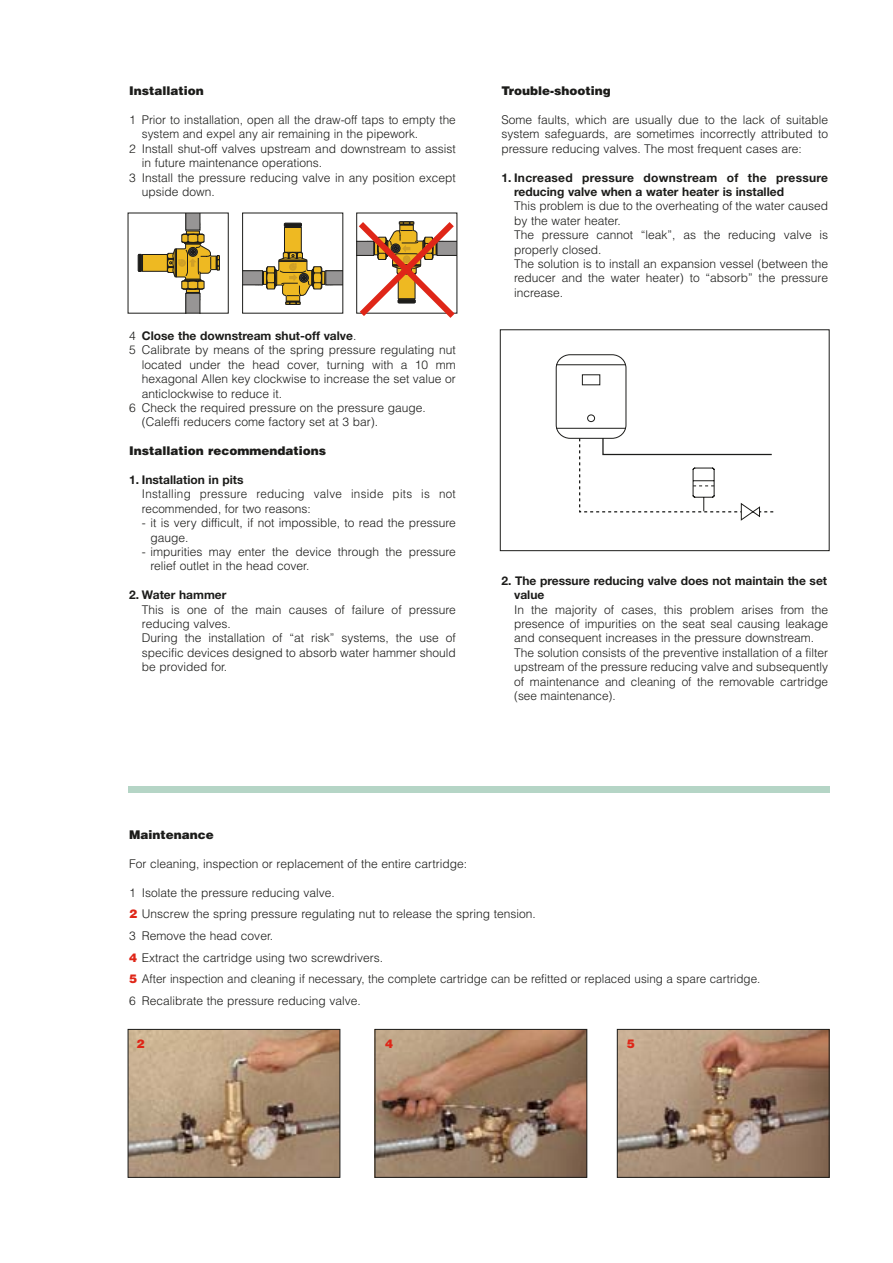
<style>
.page{position:relative;width:893px;height:1263px;background:#fff}
.page>*{position:absolute;margin:0;border:0;box-sizing:border-box;transform-origin:0 0}
.t1{font:300 12px/14.4px "Helvetica";color:#1c1c1a}
.t2{font:700 12px/14.4px "Helvetica Neue";color:#1c1c1a}
.t3{font:300 12px/14.4px "Helvetica";letter-spacing:.02em;color:#1c1c1a}
.t4{font:900 12px "Helvetica";color:#1c1c1a}
.t5{font:900 12px "Helvetica";color:#df2618}
.s1{font-family:"Helvetica";font-weight:300}
.s2{font-weight:900;color:#df2618}
</style>
<div class="page">
<img style="left:130px;top:1031px;width:208px;height:145px">
<div style="left:128px;top:1029px;width:212px;height:149px;border:1px solid #1c1c1a"></div>
<img style="left:376px;top:1031px;width:209px;height:145px">
<div style="left:374px;top:1029px;width:213px;height:149px;border:1px solid #1c1c1a"></div>
<img style="left:619px;top:1031px;width:208px;height:145px">
<div style="left:617px;top:1029px;width:212px;height:149px;border:1px solid #1c1c1a"></div>
<div style="left:128px;top:786px;width:701px;height:6px;background:#b5d5c6"></div>
<svg style="left:244px;top:223px;width:97px;height:82px"></svg>
<div style="left:242px;top:213px;width:101px;height:101px;border:1px solid #1c1c1a"></div>
<svg style="left:138px;top:215px;width:82px;height:97px"></svg>
<div style="left:556px;top:354px;width:70px;height:85px;background:#fff;border:1px solid #1c1c1a;border-radius:14px"></div>
<hr style="left:556px;top:364px;width:70px;height:1px;background:#1c1c1a">
<hr style="left:556px;top:428px;width:70px;height:1px;background:#1c1c1a">
<div style="left:587px;top:415px;width:8px;height:7px;background:#fff;border:1px solid #1c1c1a;border-radius:50%"></div>
<svg style="left:578px;top:437px;width:196px;height:84px"></svg>
<div style="left:500px;top:329px;width:329px;height:222px;border:1px solid #1c1c1a"></div>
<svg style="left:356px;top:216px;width:102px;height:102px"></svg>
<p class="t4" style="left:129px;top:87px;width:76px">Installation</p>
<p class="t1" style="left:129px;top:114px;width:328px">1 Prior to installation, open all the draw-off taps to empty the</p>
<p class="t1" style="left:142px;top:128px;width:278px">system and expel any air remaining in the pipework.</p>
<p class="t1" style="left:129px;top:142px;width:328px">2 Install shut-off valves upstream and downstream to assist</p>
<p class="t1" style="left:142px;top:157px;width:182px">in future maintenance operations.</p>
<p class="t1" style="left:129px;top:171px;width:328px">3 Install the pressure reducing valve in any position except</p>
<p class="t1" style="left:142px;top:186px;width:75px">upside down.</p>
<p class="t2" style="left:129px;top:330px;width:229px"><span class="s1">4</span> Close the downstream shut-off valve<span class="s1">.</span></p>
<p class="t1" style="left:129px;top:344px;width:328px">5 Calibrate by means of the spring pressure regulating nut</p>
<p class="t1" style="left:142px;top:358px;width:315px">located under the head cover, turning with a 10 mm</p>
<p class="t1" style="left:142px;top:373px;width:315px">hexagonal Allen key clockwise to increase the set value or</p>
<p class="t1" style="left:142px;top:387px;width:142px">anticlockwise to reduce it.</p>
<p class="t1" style="left:129px;top:402px;width:298px">6 Check the required pressure on the pressure gauge.</p>
<p class="t1" style="left:142px;top:416px;width:238px">(Caleffi reducers come factory set at 3 bar).</p>
<p class="t4" style="left:129px;top:447px;width:198px">Installation recommendations</p>
<p class="t2" style="left:129px;top:474px;width:116px">1. Installation in pits</p>
<p class="t3" style="left:142px;top:488px;width:315px">Installing pressure reducing valve inside pits is not recommended, for two reasons:</p>
<p class="t1" style="left:150px;top:517px;width:307px;text-indent:-9px">- it is very difficult, if not impossible, to read the pressure gauge.</p>
<p class="t1" style="left:150px;top:546px;width:307px;text-indent:-9px">- impurities may enter the device through the pressure relief outlet in the head cover.</p>
<p class="t2" style="left:129px;top:589px;width:99px">2. Water hammer</p>
<p class="t1" style="left:142px;top:603px;width:315px">This is one of the main causes of failure of pressure reducing valves.<br>During the installation of “at risk” systems, the use of specific devices designed to absorb water hammer should be provided for.</p>
<p class="t4" style="left:501px;top:87px;width:111px">Trouble-shooting</p>
<p class="t1" style="left:501px;top:114px;width:328px;text-align:justify">Some faults, which are usually due to the lack of suitable system safeguards, are sometimes incorrectly attributed to pressure reducing valves. The most frequent cases are:</p>
<p class="t2" style="left:514px;top:171px;width:315px;text-indent:-13px">1. Increased pressure downstream of the pressure reducing valve when a water heater is installed</p>
<p class="t1" style="left:514px;top:200px;width:315px">This problem is due to the overheating of the water caused by the water heater.<br>The pressure cannot “leak”, as the reducing valve is properly closed.<br>The solution is to install an expansion vessel (between the reducer and the water heater) to “absorb” the pressure increase.</p>
<p class="t2" style="left:514px;top:574px;width:314px;text-indent:-13px">2. The pressure reducing valve does not maintain the set value</p>
<p class="t1" style="left:514px;top:603px;width:315px">In the majority of cases, this problem arises from the presence of impurities on the seat seal causing leakage and consequent increases in the pressure downstream.<br>The solution consists of the preventive installation of a filter upstream of the pressure reducing valve and subsequently of maintenance and cleaning of the removable cartridge (see maintenance).</p>
<p class="t4" style="left:129px;top:831px;width:86px">Maintenance</p>
<p class="t1" style="left:129px;top:858px;width:339px">For cleaning, inspection or replacement of the entire cartridge:</p>
<p class="t1" style="left:129px;top:883px;width:632px;line-height:21.6px">1 Isolate the pressure reducing valve.<br><span class="s2">2</span> Unscrew the spring pressure regulating nut to release the spring tension.<br>3 Remove the head cover.<br><span class="s2">4</span> Extract the cartridge using two screwdrivers.<br><span class="s2">5</span> After inspection and cleaning if necessary, the complete cartridge can be refitted or replaced using a spare cartridge.<br>6 Recalibrate the pressure reducing valve.</p>
<p class="t5" style="left:136px;top:1039px;width:10px">2</p>
<p class="t5" style="left:385px;top:1039px;width:10px">4</p>
<p class="t5" style="left:627px;top:1039px;width:10px">5</p>
</div>
